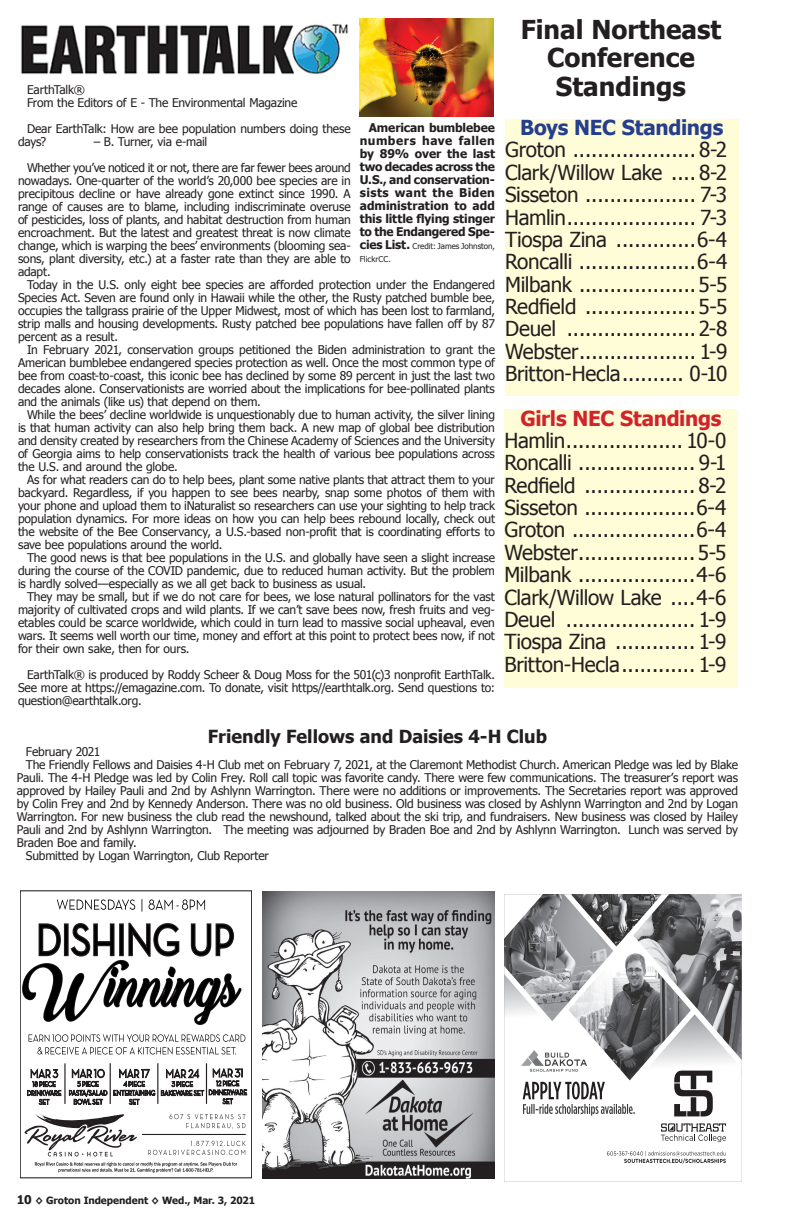
<style>
.page{position:relative;width:792px;height:1224px;background:#fff}
.page>*{position:absolute;margin:0;border:0;box-sizing:border-box;transform-origin:0 0}
.t1{font:700 26px/28.6px "Tahoma";color:#231f20;text-align:center}
.t2{font:20.7px/22.4px "Tahoma";letter-spacing:-.015em;color:#231f20;text-align:justify}
.t3{font:700 20.7px "Tahoma";letter-spacing:-.015em;color:#d1232a}
.t4{font:700 20.7px "Tahoma";letter-spacing:-.015em;color:#253f8e}
.t5{font:700 18px "Tahoma";color:#231f20}
.t6{font:12px/13px "Tahoma";letter-spacing:-.015em;color:#231f20;text-align:justify}
.t7{font:700 12px/13px "Tahoma";letter-spacing:-.01em;color:#231f20;text-align:justify}
.t8{font:700 10px "Tahoma";color:#231f20}
.t9{font:8px/13px "Tahoma";letter-spacing:-.005em;color:#231f20}
.s1{font-weight:700;font-size:12px}
.s2{font-size:12px}
</style>
<div class="page">
<img style="left:20px;top:24px;width:328px;height:51px">
<img style="left:360px;top:19px;width:134px;height:98px">
<div style="left:504px;top:410px;width:234px;height:278px;background:#fffcd8"></div>
<div style="left:505px;top:119px;width:233px;height:277px;background:#fffcd8"></div>
<svg style="left:25px;top:1113px;width:112px;height:43px"></svg>
<svg style="left:169px;top:1114px;width:77px;height:15px"></svg>
<svg style="left:148px;top:1141px;width:98px;height:14px"></svg>
<hr style="left:142px;top:1134px;width:104px;height:1px;background:#231f20">
<svg style="left:35px;top:1162px;width:202px;height:11px"></svg>
<div style="left:20px;top:890px;width:232px;height:288px;border:1px solid #231f20"></div>
<svg style="left:57px;top:899px;width:149px;height:13px"></svg>
<svg style="left:29px;top:1034px;width:216px;height:21px"></svg>
<svg style="left:27px;top:1068px;width:34px;height:37px"></svg>
<svg style="left:69px;top:1068px;width:38px;height:37px"></svg>
<svg style="left:113px;top:1068px;width:42px;height:37px"></svg>
<hr style="left:64px;top:1063px;width:2px;height:41px;background:#231f20">
<hr style="left:110px;top:1063px;width:1px;height:41px;background:#231f20">
<hr style="left:157px;top:1063px;width:1px;height:41px;background:#231f20">
<svg style="left:21px;top:921px;width:220px;height:105px"></svg>
<svg style="left:161px;top:1068px;width:86px;height:36px"></svg>
<hr style="left:206px;top:1063px;width:1px;height:41px;background:#231f20">
<img style="left:263px;top:891px;width:232px;height:288px">
<svg style="left:504px;top:1026px;width:238px;height:156px"></svg>
<svg style="left:607px;top:1151px;width:119px;height:13px"></svg>
<img style="left:661px;top:894px;width:81px;height:120px">
<img style="left:504px;top:894px;width:67px;height:127px">
<img style="left:571px;top:894px;width:90px;height:46px">
<svg style="left:523px;top:1082px;width:112px;height:34px"></svg>
<img style="left:520px;top:1046px;width:48px;height:31px">
<svg style="left:644px;top:1014px;width:98px;height:103px"></svg>
<svg style="left:661px;top:1123px;width:65px;height:19px"></svg>
<img style="left:568px;top:940px;width:123px;height:140px">
<svg style="left:504px;top:974px;width:45px;height:52px"></svg>
<img style="left:504px;top:974px;width:1px;height:51px">
<p class="t6" style="left:27px;top:83px;width:272px">EarthTalk®<br>From the Editors of E - The Environmental Magazine</p>
<p class="t6" style="left:18px;top:122px;width:334px;text-indent:9px">Dear EarthTalk: How are bee population numbers doing these days?</p>
<p class="t7" style="left:360px;top:120px;width:137px;text-indent:9px">American bumblebee numbers have fallen by 89% over the last two decades across the U.S., and conservation&shy;sists want the Biden administration to add this little flying stinger to the Endangered Spe-</p>
<p class="t9" style="left:360px;top:239px;width:137px"><span class="s1">cies List.</span> Credit: James Johnston,<br>FlickrCC.</p>
<p class="t6" style="left:27px;top:128px;width:325px;line-height:26px;text-indent:67px">– B. Turner, via e-mail<br>Whether you’ve noticed it or not, there are far fewer bees around</p>
<p class="t6" style="left:18px;top:174px;width:334px">nowadays. One-quarter of the world’s 20,000 bee species are in precipitous decline or have already gone extinct since 1990. A range of causes are to blame, including indiscriminate overuse of pesticides, loss of plants, and habitat destruction from human encroachment. But the latest and greatest threat is now climate change, which is warping the bees’ environments (blooming sea&shy;sons, plant diversity, etc.) at a faster rate than they are able to adapt.</p>
<p class="t6" style="left:18px;top:278px;width:479px;text-indent:9px">Today in the U.S. only eight bee species are afforded protection under the Endangered Species Act. Seven are found only in Hawaii while the other, the Rusty patched bumble bee, occupies the tallgrass prairie of the Upper Midwest, most of which has been lost to farmland, strip malls and housing developments. Rusty patched bee populations have fallen off by 87 percent as a result.</p>
<p class="t6" style="left:18px;top:343px;width:479px;text-indent:9px">In February 2021, conservation groups petitioned the Biden administration to grant the American bumblebee endangered species protection as well. Once the most common type of bee from coast-to-coast, this iconic bee has declined by some 89 percent in just the last two decades alone. Conservationists are worried about the implications for bee-pollinated plants and the animals (like us) that depend on them.</p>
<p class="t6" style="left:18px;top:408px;width:479px;text-indent:9px">While the bees’ decline worldwide is unquestionably due to human activity, the silver lining is that human activity can also help bring them back. A new map of global bee distribution and density created by researchers from the Chinese Academy of Sciences and the University of Georgia aims to help conservationists track the health of various bee populations across the U.S. and around the globe.</p>
<p class="t6" style="left:18px;top:473px;width:479px;text-indent:9px">As for what readers can do to help bees, plant some native plants that attract them to your backyard. Regardless, if you happen to see bees nearby, snap some photos of them with your phone and upload them to iNaturalist so researchers can use your sighting to help track population dynamics. For more ideas on how you can help bees rebound locally, check out the website of the Bee Conservancy, a U.S.-based non-profit that is coordinating efforts to save bee populations around the world.</p>
<p class="t6" style="left:18px;top:551px;width:479px;text-indent:9px">The good news is that bee populations in the U.S. and globally have seen a slight increase during the course of the COVID pandemic, due to reduced human activity. But the problem is hardly solved—especially as we all get back to business as usual.</p>
<p class="t6" style="left:18px;top:590px;width:479px;text-indent:9px">They may be small, but if we do not care for bees, we lose natural pollinators for the vast majority of cultivated crops and wild plants. If we can’t save bees now, fresh fruits and veg&shy;etables could be scarce worldwide, which could in turn lead to massive social upheaval, even wars. It seems well worth our time, money and effort at this point to protect bees now, if not for their own sake, then for ours.</p>
<p class="t6" style="left:18px;top:668px;width:479px;text-indent:9px">EarthTalk® is produced by Roddy Scheer &amp; Doug Moss for the 501(c)3 nonprofit EarthTalk.<br>See more at https://emagazine.com. To donate, visit https//earthtalk.org. Send questions to: question@earthtalk.org.</p>
<h1 class="t1" style="left:521px;top:14px;width:202px">Final Northeast<br>Conference<br>Standings</h1>
<h2 class="t4" style="left:520px;top:113px;width:205px">Boys NEC Standings</h2>
<p class="t2" style="left:505px;top:138px;width:224px">Groton .................... 8-2<br>Clark/Willow Lake .... 8-2<br>Sisseton .................. 7-3<br>Hamlin..................... 7-3<br>Tiospa Zina .............6-4<br>Roncalli ...................6-4<br>Milbank ...................5-5<br>Redfield ..................5-5<br>Deuel .....................2-8<br>Webster................... 1-9<br>Britton-Hecla.......... 0-10</p>
<h2 class="t3" style="left:520px;top:404px;width:203px">Girls NEC Standings</h2>
<p class="t2" style="left:504px;top:428px;width:224px">Hamlin................... 10-0<br>Roncalli ................... 9-1<br>Redfield .................. 8-2<br>Sisseton ..................6-4<br>Groton ....................6-4<br>Webster...................5-5<br>Milbank ...................4-6<br>Clark/Willow Lake ....4-6<br>Deuel ..................... 1-9<br>Tiospa Zina ............. 1-9<br>Britton-Hecla............ 1-9</p>
<h3 class="t5" style="left:208px;top:724px;width:341px">Friendly Fellows and Daisies 4-H Club</h3>
<p class="t6" style="left:26px;top:744px;width:76px">February 2021</p>
<p class="t6" style="left:26px;top:757px;width:714px">The Friendly Fellows and Daisies 4-H Club met on February 7, 2021, at the Claremont Methodist Church. American Pledge was led by Blake</p>
<p class="t6" style="left:17px;top:770px;width:723px">Pauli. The 4-H Pledge was led by Colin Frey. Roll call topic was favorite candy. There were few communications. The treasurer’s report was</p>
<p class="t6" style="left:17px;top:783px;width:723px">approved by Hailey Pauli and 2nd by Ashlynn Warrington. There were no additions or improvements. The Secretaries report was approved</p>
<p class="t6" style="left:17px;top:796px;width:723px">by Colin Frey and 2nd by Kennedy Anderson. There was no old business. Old business was closed by Ashlynn Warrington and 2nd by Logan</p>
<p class="t6" style="left:17px;top:809px;width:723px">Warrington. For new business the club read the newshound, talked about the ski trip, and fundraisers. New business was closed by Hailey</p>
<p class="t6" style="left:17px;top:822px;width:723px">Pauli and 2nd by Ashlynn Warrington. The meeting was adjourned by Braden Boe and 2nd by Ashlynn Warrington. Lunch was served by</p>
<p class="t6" style="left:17px;top:835px;width:121px">Braden Boe and family.</p>
<p class="t6" style="left:26px;top:848px;width:245px">Submitted by Logan Warrington, Club Reporter</p>
<p class="t8" style="left:17px;top:1194px;width:240px"><span class="s2">10</span> ◊ Groton Independent ◊ Wed., Mar. 3, 2021</p>
</div>
